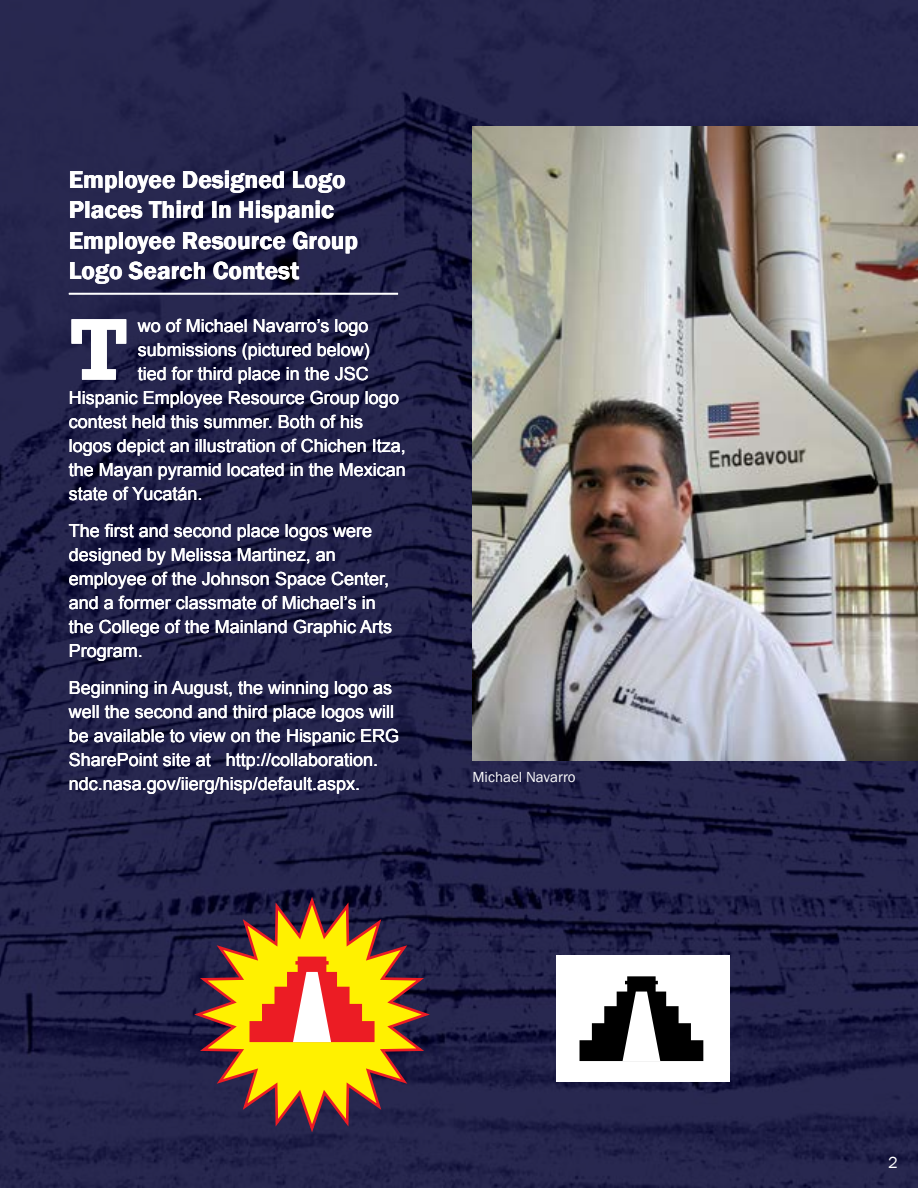
<style>
.page{position:relative;width:918px;height:1188px;background:#fff}
.page>*{position:absolute;margin:0;border:0;box-sizing:border-box;transform-origin:0 0}
.t1{font:700 88.65px "Rockwell";color:#fff}
.t2{font:600 25.35px/30.3px "Franklin Gothic";color:#fff}
.t3{font:18px/24px "Arial";color:#fff}
.t4{font:16.5px "Franklin Gothic";color:#fff}
.t5{font:15px "Franklin Gothic";color:#fff}
</style>
<div class="page">
<img style="left:0;top:0;width:918px;height:1188px">
<img style="left:472px;top:127px;width:446px;height:633px">
<svg style="left:190px;top:897px;width:244px;height:239px"></svg>
<svg style="left:250px;top:957px;width:125px;height:85px"></svg>
<div style="left:556px;top:955px;width:174px;height:126px;background:#fff"></div>
<svg style="left:580px;top:976px;width:123px;height:85px"></svg>
<hr style="left:69px;top:293px;width:329px;height:1px;background:#fff">
<h2 class="t2" style="left:69px;top:165px;width:291px">Employee Designed Logo<br>Places Third In Hispanic<br>Employee Resource Group<br>Logo Search Contest</h2>
<h1 class="t1" style="left:69px;top:296px;width:62px">T</h1>
<p class="t3" style="left:138px;top:313px;width:232px">wo of Michael Navarro’s logo</p>
<p class="t3" style="left:138px;top:337px;width:234px">submissions (pictured below)</p>
<p class="t3" style="left:138px;top:361px;width:233px">tied for third place in the JSC</p>
<p class="t3" style="left:69px;top:385px;width:332px">Hispanic Employee Resource Group logo</p>
<p class="t3" style="left:69px;top:409px;width:296px">contest held this summer. Both of his</p>
<p class="t3" style="left:69px;top:433px;width:338px">logos depict an illustration of Chichen Itza,</p>
<p class="t3" style="left:69px;top:457px;width:338px">the Mayan pyramid located in the Mexican</p>
<p class="t3" style="left:69px;top:481px;width:135px">state of Yucatán.</p>
<p class="t3" style="left:69px;top:519px;width:325px">The first and second place logos were designed by Melissa Martinez, an employee of the Johnson Space Center, and a former classmate of Michael’s in the College of the Mainland Graphic Arts<br>Program.</p>
<p class="t3" style="left:69px;top:676px;width:332px">Beginning in August, the winning logo as well the second and third place logos will be available to view on the Hispanic ERG SharePoint site at http://collaboration. ndc.nasa.gov/iierg/hisp/default.aspx.</p>
<p class="t5" style="left:472px;top:768px;width:105px">Michael Navarro</p>
<p class="t4" style="left:888px;top:1152px;width:11px">2</p>
</div>
